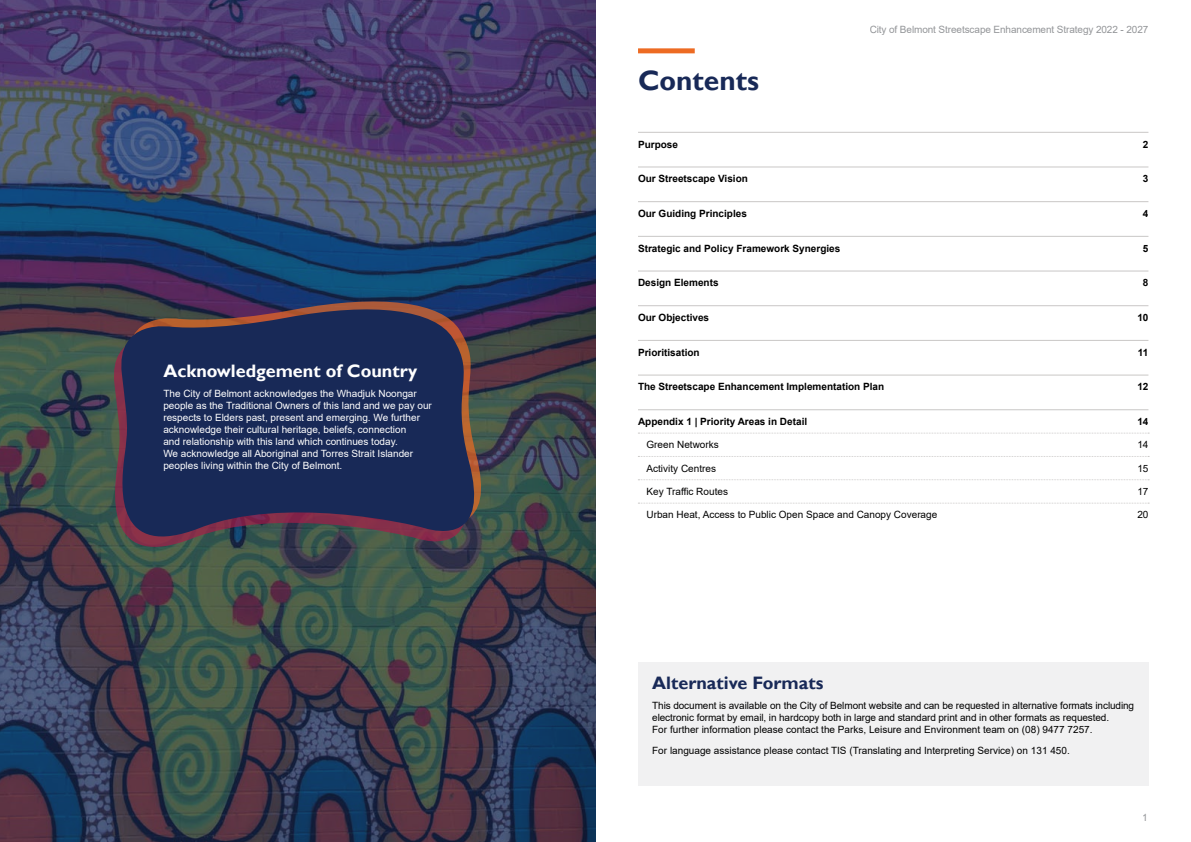
<style>
.page{position:relative;width:1191px;height:842px;background:#fff}
.page>*{position:absolute;margin:0;border:0;box-sizing:border-box;transform-origin:0 0}
.t1{font:700 28px "Gill Sans";color:#182957}
.t2{font:700 18px "Gill Sans";color:#fff}
.t3{font:700 18px "Gill Sans";color:#182957}
.t4{font:10px/12px "Arial";color:#000}
.t5{font:10px/12px "Arial";color:#fff}
.t6{font:700 10px "Arial";color:#000}
.t7{font:10px "Arial";letter-spacing:-.01em;color:#939598}
</style>
<div class="page">
<img style="left:0;top:0;width:510px;height:842px">
<div style="left:638px;top:48px;width:56px;height:5px;background:#ed6b23"></div>
<hr style="left:638px;top:132px;width:510px;height:1px;background:#c9c7c6">
<hr style="left:638px;top:167px;width:510px;height:1px;background:#c9c7c6">
<hr style="left:638px;top:201px;width:510px;height:1px;background:#c9c7c6">
<hr style="left:638px;top:236px;width:510px;height:1px;background:#c9c7c6">
<hr style="left:638px;top:271px;width:510px;height:1px;background:#c9c7c6">
<hr style="left:638px;top:305px;width:510px;height:1px;background:#c9c7c6">
<hr style="left:638px;top:340px;width:510px;height:1px;background:#c9c7c6">
<hr style="left:638px;top:375px;width:510px;height:1px;background:#c9c7c6">
<hr style="left:638px;top:409px;width:510px;height:1px;background:#c9c7c6">
<svg style="left:638px;top:433px;width:511px;height:1px"></svg>
<svg style="left:638px;top:456px;width:511px;height:1px"></svg>
<svg style="left:638px;top:479px;width:511px;height:1px"></svg>
<svg style="left:638px;top:503px;width:511px;height:1px"></svg>
<div style="left:638px;top:662px;width:510px;height:123px;background:#f1f1f2"></div>
<svg style="left:122px;top:294px;width:368px;height:7px;background:#25315e"></svg>
<svg style="left:115px;top:301px;width:375px;height:260px;background:#2b3152"></svg>
<svg style="left:510px;top:0;width:85px;height:842px;background:#3a3e58"></svg>
<h2 class="t2" style="left:163px;top:360px;width:256px">Acknowledgement of Country</h2>
<p class="t5" style="left:163px;top:388px;width:270px">The City of Belmont acknowledges the Whadjuk Noongar people as the Traditional Owners of this land and we pay our respects to Elders past, present and emerging. We further acknowledge their cultural heritage, beliefs, connection<br>and relationship with this land which continues today.<br>We acknowledge all Aboriginal and Torres Strait Islander peoples living within the City of Belmont.</p>
<h1 class="t1" style="left:638px;top:64px;width:123px">Contents</h1>
<p class="t7" style="left:869px;top:22px;width:280px">City of Belmont Streetscape Enhancement Strategy 2022 - 2027</p>
<p class="t6" style="left:638px;top:137px;width:42px">Purpose</p>
<p class="t6" style="left:1142px;top:137px;width:7px">2</p>
<p class="t6" style="left:638px;top:172px;width:111px">Our Streetscape Vision</p>
<p class="t6" style="left:1142px;top:172px;width:7px">3</p>
<p class="t6" style="left:638px;top:206px;width:110px">Our Guiding Principles</p>
<p class="t6" style="left:1142px;top:206px;width:7px">4</p>
<p class="t6" style="left:638px;top:241px;width:204px">Strategic and Policy Framework Synergies</p>
<p class="t6" style="left:1142px;top:241px;width:7px">5</p>
<p class="t6" style="left:638px;top:276px;width:82px">Design Elements</p>
<p class="t6" style="left:1142px;top:276px;width:7px">8</p>
<p class="t6" style="left:638px;top:310px;width:73px">Our Objectives</p>
<p class="t6" style="left:1137px;top:310px;width:13px">10</p>
<p class="t6" style="left:638px;top:345px;width:63px">Prioritisation</p>
<p class="t6" style="left:1137px;top:345px;width:12px">11</p>
<p class="t6" style="left:638px;top:380px;width:248px">The Streetscape Enhancement Implementation Plan</p>
<p class="t6" style="left:1137px;top:380px;width:13px">12</p>
<p class="t6" style="left:638px;top:414px;width:171px">Appendix 1 | Priority Areas in Detail</p>
<p class="t6" style="left:1137px;top:414px;width:13px">14</p>
<p class="t4" style="left:646px;top:439px;width:74px">Green Networks</p>
<p class="t4" style="left:1137px;top:439px;width:13px">14</p>
<p class="t4" style="left:646px;top:462px;width:71px">Activity Centres</p>
<p class="t4" style="left:1137px;top:462px;width:13px">15</p>
<p class="t4" style="left:646px;top:485px;width:83px">Key Traffic Routes</p>
<p class="t4" style="left:1137px;top:485px;width:13px">17</p>
<p class="t4" style="left:646px;top:509px;width:292px">Urban Heat, Access to Public Open Space and Canopy Coverage</p>
<p class="t4" style="left:1137px;top:509px;width:13px">20</p>
<h2 class="t3" style="left:652px;top:672px;width:173px">Alternative Formats</h2>
<p class="t4" style="left:652px;top:699px;width:483px">This document is available on the City of Belmont website and can be requested in alternative formats including electronic format by email, in hardcopy both in large and standard print and in other formats as requested.<br>For further information please contact the Parks, Leisure and Environment team on (08) 9477 7257.</p>
<p class="t4" style="left:652px;top:744px;width:419px">For language assistance please contact TIS (Translating and Interpreting Service) on 131 450.</p>
<p class="t7" style="left:1142px;top:810px;width:7px">1</p>
</div>
